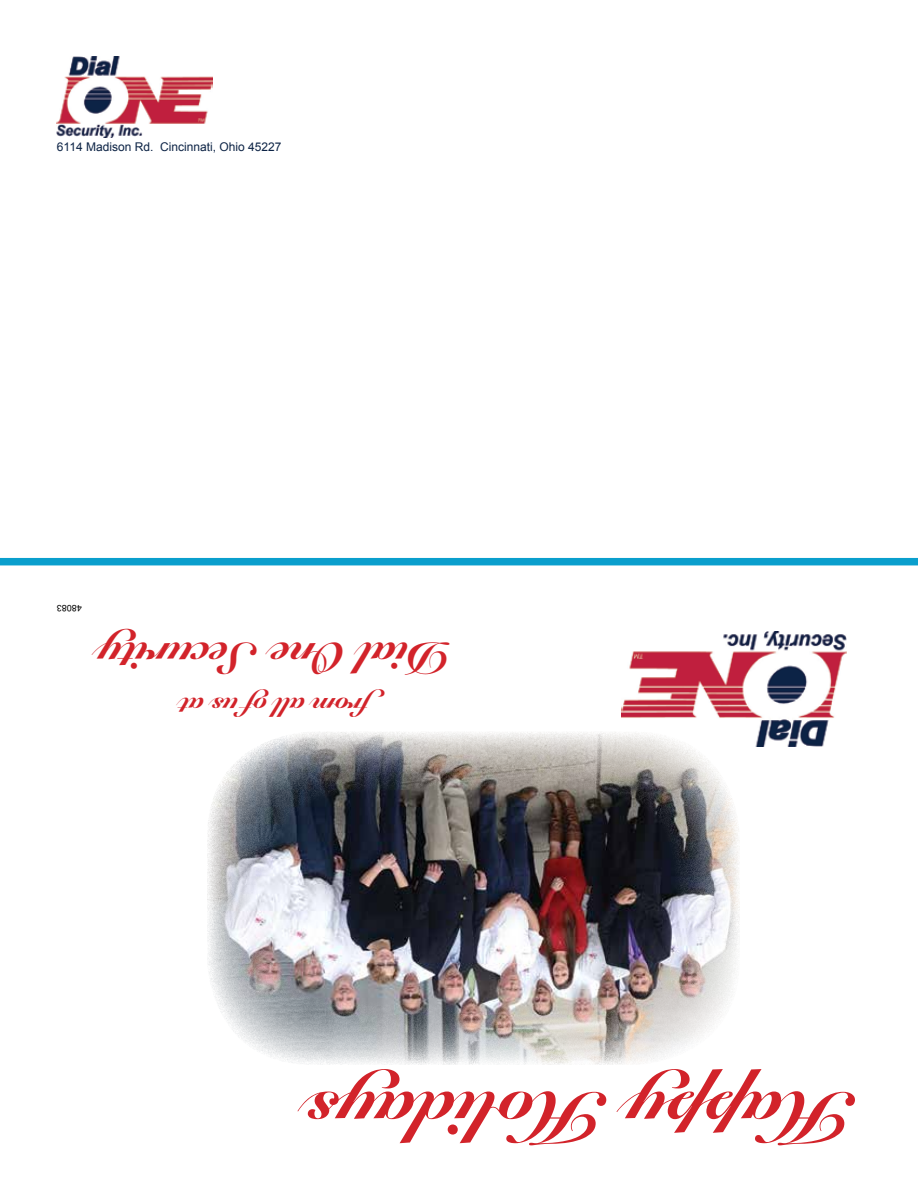
<style>
.page{position:relative;width:918px;height:1188px;background:#fff}
.page>*{position:absolute;margin:0;border:0;box-sizing:border-box;transform-origin:0 0}
.t1{font:900 72px "Snell Roundhand";color:#d2232a}
.t2{font:900 43.5px "Snell Roundhand";color:#d2232a}
.t3{font:900 27px "Snell Roundhand";color:#d2232a}
.t4{font:12px "Arial";color:#0c2345}
.t5{font:9px "Arial";color:#000}
</style>
<div class="page">
<img style="left:56px;top:57px;width:157px;height:80px">
<div style="left:0;top:558px;width:918px;height:7px;background:#0a9fcd"></div>
<img style="left:621px;top:631px;width:226px;height:116px">
<img style="left:207px;top:731px;width:533px;height:334px">
<p class="t4" style="left:57px;top:139px;width:226px">6114 Madison Rd. Cincinnati, Ohio 45227</p>
<p class="t5" style="left:82px;top:615px;width:27px;rotate:-180deg">48083</p>
<h2 class="t2" style="left:451px;top:684px;width:355px;rotate:-180deg">Dial One Security</h2>
<h3 class="t3" style="left:368px;top:723px;width:190px;rotate:-180deg">from all ofus at</h3>
<h1 class="t1" style="left:853px;top:1160px;width:549px;rotate:-180deg">Happy Holidays</h1>
</div>
